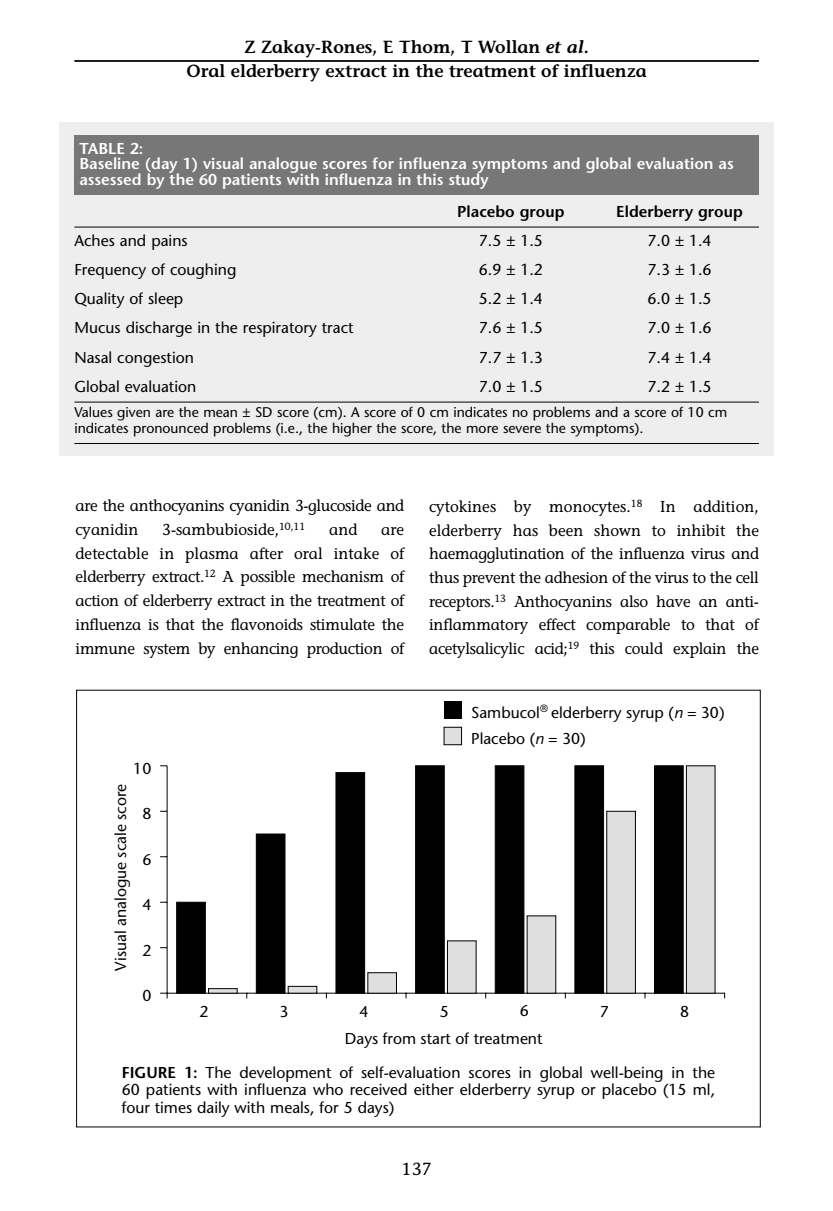
<style>
.page{position:relative;width:833px;height:1211px;background:#fff}
.page>*{position:absolute;margin:0;border:0;box-sizing:border-box;transform-origin:0 0}
.t1{font:600 17.5px/24.5px "Stone Informal";color:#000;text-align:center}
.t2{font:17.5px "Stone Informal";color:#000}
.t3{font:15.75px/23.8px "Stone Informal";letter-spacing:-.015em;color:#000;text-align:justify}
.t4{font:15.75px/17.5px "Stone Sans";color:#000;text-align:justify}
.t5{font:600 15.75px/15.8px "Stone Sans";color:#fff}
.t6{font:600 15.75px "Stone Sans";color:#000}
.t7{font:14px/15.8px "Stone Sans";color:#000}
.s1{font-style:italic}
.s2{font-weight:600}
</style>
<div class="page">
<hr style="left:74px;top:60px;width:685px;height:2px;background:#000">
<div style="left:60px;top:123px;width:714px;height:333px;background:#eee"></div>
<div style="left:74px;top:136px;width:685px;height:59px;background:#777"></div>
<hr style="left:74px;top:227px;width:685px;height:1px;background:#000">
<hr style="left:74px;top:402px;width:685px;height:1px;background:#000">
<hr style="left:74px;top:443px;width:685px;height:1px;background:#000">
<hr style="left:167px;top:993px;width:558px;height:1px;background:#000">
<hr style="left:167px;top:766px;width:1px;height:227px;background:#000">
<svg style="left:160px;top:993px;width:8px;height:5px"></svg>
<svg style="left:208px;top:988px;width:30px;height:6px"></svg>
<div style="left:288px;top:986px;width:29px;height:8px;background:#dfdfdf;border:1px solid #000"></div>
<div style="left:367px;top:972px;width:30px;height:22px;background:#dfdfdf;border:1px solid #000"></div>
<div style="left:447px;top:940px;width:30px;height:54px;background:#dfdfdf;border:1px solid #000"></div>
<div style="left:527px;top:915px;width:29px;height:79px;background:#dfdfdf"></div>
<div style="left:606px;top:811px;width:30px;height:183px;background:#dfdfdf;border:1px solid #000"></div>
<div style="left:686px;top:765px;width:30px;height:229px;background:#dfdfdf;border:1px solid #000"></div>
<div style="left:176px;top:902px;width:30px;height:92px;background:#000;border:1px solid #000"></div>
<div style="left:256px;top:834px;width:29px;height:160px;background:#000;border:1px solid #000"></div>
<div style="left:336px;top:772px;width:29px;height:222px;background:#000;border:1px solid #000"></div>
<div style="left:415px;top:765px;width:30px;height:229px;background:#000;border:1px solid #000"></div>
<div style="left:495px;top:765px;width:29px;height:229px;background:#000;border:1px solid #000"></div>
<div style="left:574px;top:765px;width:30px;height:229px;background:#000;border:1px solid #000"></div>
<div style="left:654px;top:765px;width:30px;height:229px;background:#000;border:1px solid #000"></div>
<div style="left:444px;top:702px;width:18px;height:17px;background:#000"></div>
<div style="left:444px;top:727px;width:18px;height:18px;background:#dfdfdf;border:1px solid #000"></div>
<p class="t1" style="left:187px;top:36px;width:462px">Z Zakay-Rones, E Thom, T Wollan <span class="s1">et al</span>.<br>Oral elderberry extract in the treatment of influenza</p>
<p class="t5" style="left:79px;top:142px;width:656px">TABLE 2:<br>Baseline (day 1) visual analogue scores for influenza symptoms and global evaluation as assessed by the 60 patients with influenza in this study</p>
<p class="t6" style="left:457px;top:205px;width:109px">Placebo group</p>
<p class="t6" style="left:616px;top:205px;width:128px">Elderberry group</p>
<p class="t4" style="left:74px;top:233px;width:115px">Aches and pains</p>
<p class="t4" style="left:479px;top:233px;width:66px">7.5 ± 1.5</p>
<p class="t4" style="left:648px;top:233px;width:66px">7.0 ± 1.4</p>
<p class="t4" style="left:74px;top:262px;width:164px">Frequency of coughing</p>
<p class="t4" style="left:479px;top:262px;width:66px">6.9 ± 1.2</p>
<p class="t4" style="left:648px;top:262px;width:66px">7.3 ± 1.6</p>
<p class="t4" style="left:74px;top:292px;width:110px">Quality of sleep</p>
<p class="t4" style="left:479px;top:292px;width:66px">5.2 ± 1.4</p>
<p class="t4" style="left:648px;top:292px;width:66px">6.0 ± 1.5</p>
<p class="t4" style="left:74px;top:321px;width:281px">Mucus discharge in the respiratory tract</p>
<p class="t4" style="left:479px;top:321px;width:66px">7.6 ± 1.5</p>
<p class="t4" style="left:648px;top:321px;width:66px">7.0 ± 1.6</p>
<p class="t4" style="left:74px;top:350px;width:121px">Nasal congestion</p>
<p class="t4" style="left:479px;top:350px;width:66px">7.7 ± 1.3</p>
<p class="t4" style="left:648px;top:350px;width:66px">7.4 ± 1.4</p>
<p class="t4" style="left:74px;top:379px;width:123px">Global evaluation</p>
<p class="t4" style="left:479px;top:379px;width:66px">7.0 ± 1.5</p>
<p class="t4" style="left:648px;top:379px;width:66px">7.2 ± 1.5</p>
<p class="t7" style="left:74px;top:406px;width:654px">Values given are the mean ± SD score (cm). A score of 0 cm indicates no problems and a score of 10 cm indicates pronounced problems (i.e., the higher the score, the more severe the symptoms).</p>
<p class="t3" style="left:76px;top:495px;width:330px">are the anthocyanins cyanidin 3-glucoside and cyanidin</p>
<p class="t3" style="left:162px;top:519px;width:144px">3-sambubioside,<sup>10,11</sup></p>
<p class="t3" style="left:329px;top:519px;width:30px">and</p>
<p class="t3" style="left:76px;top:519px;width:330px;text-indent:306px">are detectable in plasma after oral intake of elderberry extract.<sup>12</sup> A possible mechanism of action of elderberry extract in the treatment of influenza is that the flavonoids stimulate the immune system by enhancing production of</p>
<p class="t4" style="left:133px;top:761px;width:20px">10</p>
<p class="t4" style="left:114px;top:971px;width:188px;rotate:-90deg">Visual analogue scale score</p>
<p class="t4" style="left:142px;top:807px;width:11px">8</p>
<p class="t4" style="left:142px;top:852px;width:11px">6</p>
<p class="t4" style="left:142px;top:898px;width:11px">4</p>
<p class="t4" style="left:142px;top:943px;width:11px">2</p>
<p class="t4" style="left:142px;top:989px;width:11px">0</p>
<p class="t3" style="left:429px;top:496px;width:331px">cytokines by monocytes.<sup>18</sup> In addition, elderberry has been shown to inhibit the haemagglutination of the influenza virus and thus prevent the adhesion of the virus to the cell receptors.<sup>13</sup> Anthocyanins also have an anti&shy;inflammatory effect comparable to that of acetylsalicylic acid;<sup>19</sup> this could explain the</p>
<p class="t4" style="left:471px;top:701px;width:255px;line-height:26.2px">Sambucol<sup>®</sup> elderberry syrup (<span class="s1">n</span> = 30)<br>Placebo (<span class="s1">n</span> = 30)</p>
<p class="t4" style="left:520px;top:1004px;width:11px">6</p>
<p class="t4" style="left:199px;top:1004px;width:11px">2</p>
<p class="t4" style="left:280px;top:1004px;width:11px">3</p>
<p class="t4" style="left:360px;top:1004px;width:11px">4</p>
<p class="t4" style="left:440px;top:1004px;width:11px">5</p>
<p class="t4" style="left:600px;top:1004px;width:11px">7</p>
<p class="t4" style="left:680px;top:1004px;width:11px">8</p>
<p class="t4" style="left:345px;top:1031px;width:199px">Days from start of treatment</p>
<p class="t4" style="left:122px;top:1065px;width:595px"><span class="s2">FIGURE 1:</span> The development of self-evaluation scores in global well-being in the 60 patients with influenza who received either elderberry syrup or placebo (15 ml, four times daily with meals, for 5 days)</p>
<p class="t2" style="left:402px;top:1163px;width:32px">137</p>
</div>
